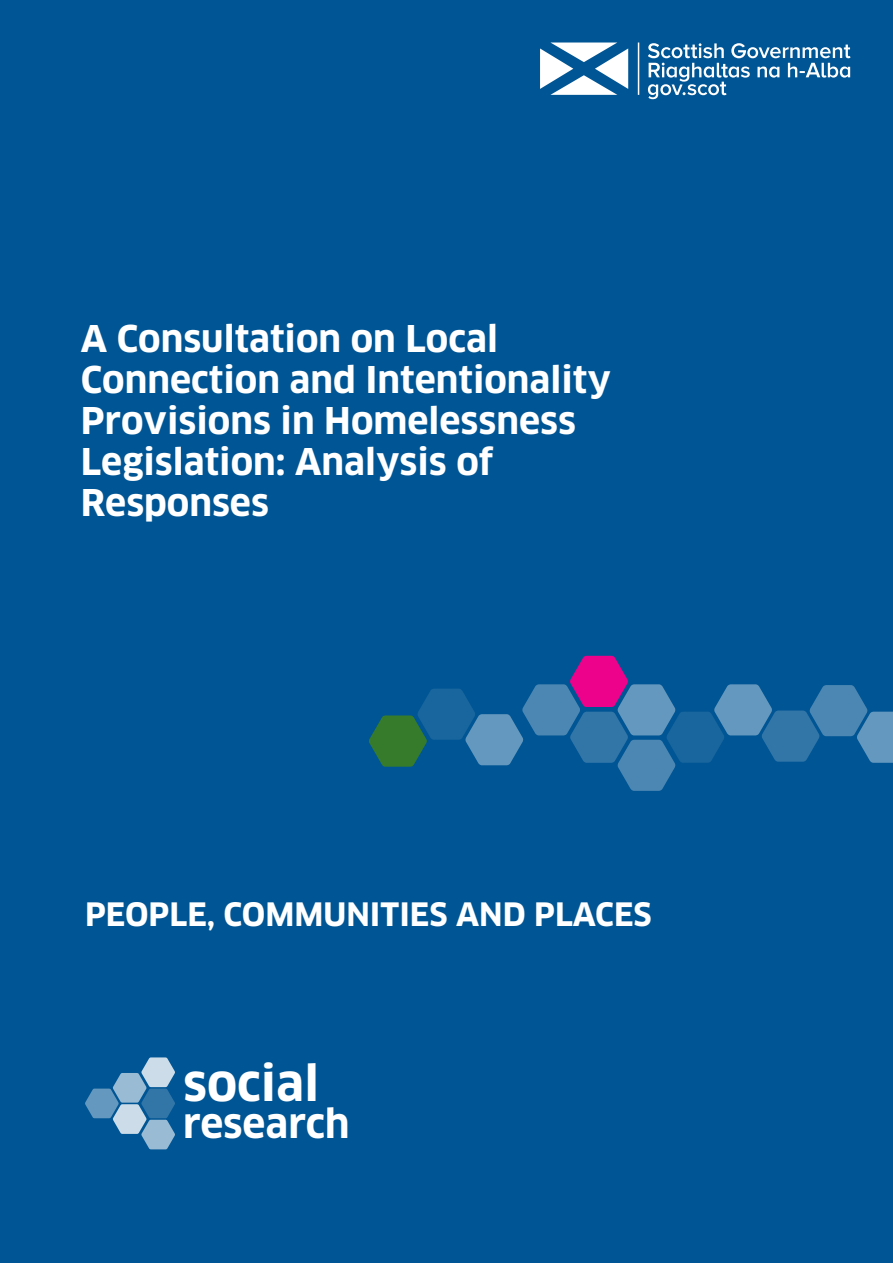
<style>
.page{position:relative;width:893px;height:1263px;background:#005594}
.page>*{position:absolute;margin:0;border:0;box-sizing:border-box;transform-origin:0 0}
.t1{font:700 48.3px "Clan";color:#fff}
.t2{font:700 39.15px "Clan";color:#fff}
.t3{font:700 36px/40.8px "Clan OT";color:#fff}
.t4{font:700 31.5px "Clan";color:#fff}
</style>
<div class="page">
<svg style="left:85px;top:1057px;width:90px;height:92px"></svg>
<svg style="left:369px;top:656px;width:524px;height:135px"></svg>
<hr style="left:638px;top:43px;width:1px;height:52px;background:#fff">
<svg style="left:540px;top:43px;width:88px;height:52px"></svg>
<svg style="left:648px;top:43px;width:202px;height:56px"></svg>
<p class="t3" style="left:81px;top:321px;width:532px">A Consultation on Local<br>Connection and Intentionality<br>Provisions in Homelessness<br>Legislation: Analysis of<br>Responses</p>
<p class="t4" style="left:85px;top:895px;width:568px">PEOPLE, COMMUNITIES AND PLACES</p>
<h1 class="t1" style="left:183px;top:1053px;width:137px">social</h1>
<p class="t2" style="left:183px;top:1099px;width:168px">research</p>
</div>
